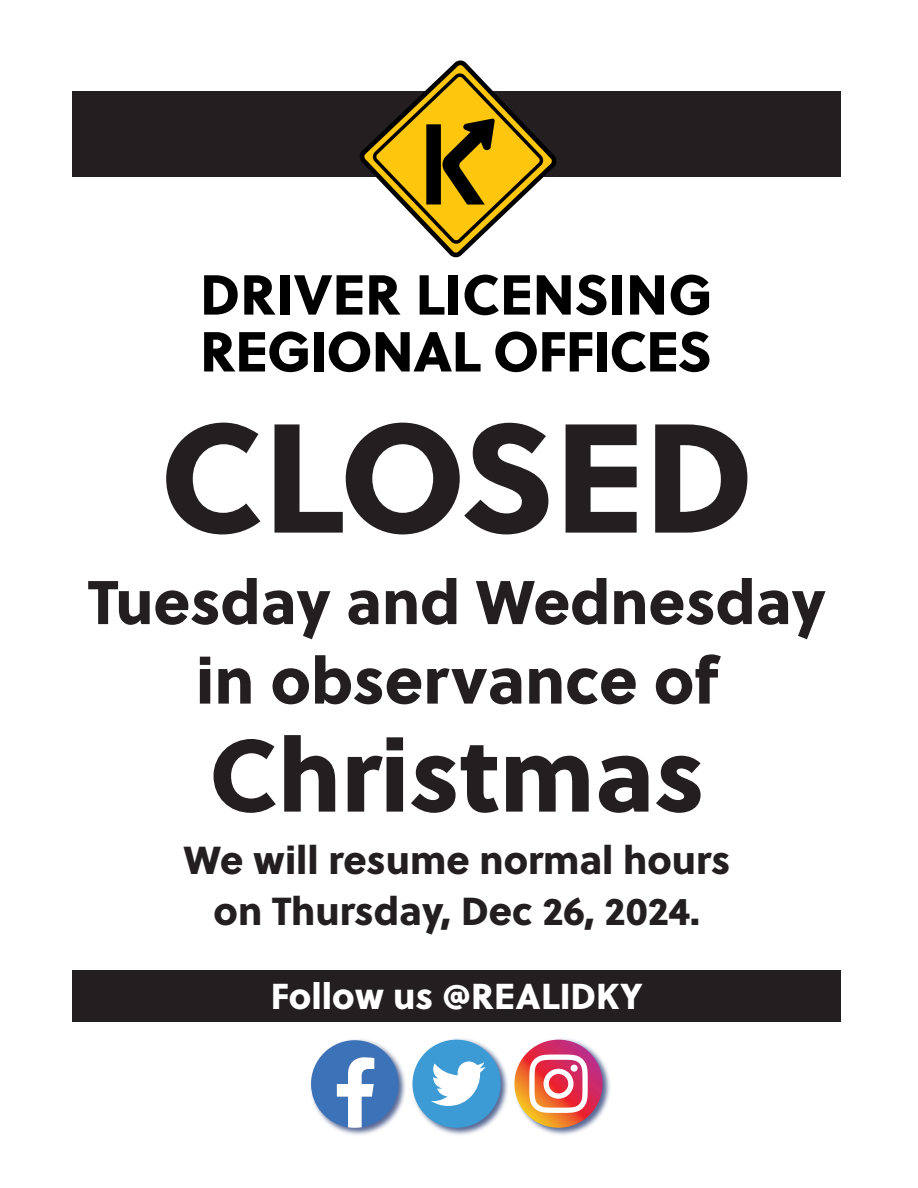
<style>
.page{position:relative;width:918px;height:1188px;background:#fff}
.page>*{position:absolute;margin:0;border:0;box-sizing:border-box;transform-origin:0 0}
.t1{font:154.5px "Soleil Xb";letter-spacing:-.005em;color:#231f20}
.t2{font:102px "Soleil Xb";color:#231f20}
.t3{font:64.5px "Soleil Xb";color:#231f20}
.t4{font:61.5px "Soleil Xb";color:#231f20}
.t5{font:39px/51px "Soleil Xb";color:#231f20;text-align:center}
.t6{font:36px "Soleil Xb";color:#fff}
</style>
<div class="page">
<div style="left:72px;top:970px;width:769px;height:52px;background:#231f20"></div>
<img style="left:334px;top:1038px;width:276px;height:97px">
<svg style="left:514px;top:1040px;width:89px;height:88px;background:#db594e"></svg>
<div style="left:412px;top:1040px;width:89px;height:88px;background:#3c9bd5;border-radius:50%"></div>
<svg style="left:311px;top:1040px;width:88px;height:88px"></svg>
<svg style="left:431px;top:1061px;width:55px;height:45px"></svg>
<svg style="left:529px;top:1055px;width:59px;height:58px"></svg>
<div style="left:571px;top:1065px;width:7px;height:7px;background:#fff;border-radius:50%"></div>
<div style="left:72px;top:91px;width:769px;height:86px;background:#231f20"></div>
<svg style="left:360px;top:60px;width:197px;height:198px"></svg>
<svg style="left:204px;top:275px;width:34px;height:40px"></svg>
<svg style="left:244px;top:275px;width:32px;height:40px"></svg>
<div style="left:281px;top:275px;width:9px;height:40px;background:#000"></div>
<svg style="left:294px;top:275px;width:68px;height:40px"></svg>
<svg style="left:369px;top:275px;width:32px;height:40px"></svg>
<svg style="left:420px;top:275px;width:24px;height:40px"></svg>
<div style="left:449px;top:275px;width:9px;height:40px;background:#000"></div>
<svg style="left:465px;top:275px;width:65px;height:40px"></svg>
<svg style="left:537px;top:275px;width:70px;height:40px"></svg>
<div style="left:613px;top:275px;width:9px;height:40px;background:#000"></div>
<svg style="left:630px;top:275px;width:34px;height:40px"></svg>
<svg style="left:671px;top:275px;width:38px;height:40px"></svg>
<svg style="left:204px;top:331px;width:104px;height:41px"></svg>
<div style="left:314px;top:332px;width:9px;height:39px;background:#000"></div>
<svg style="left:329px;top:331px;width:41px;height:41px"></svg>
<svg style="left:376px;top:332px;width:105px;height:39px"></svg>
<svg style="left:495px;top:331px;width:97px;height:41px"></svg>
<div style="left:597px;top:332px;width:9px;height:39px;background:#000"></div>
<svg style="left:612px;top:331px;width:97px;height:41px"></svg>
<h1 class="t1" style="left:159px;top:356px;width:597px">CLOSED</h1>
<h3 class="t4" style="left:88px;top:554px;width:739px">Tuesday and Wednesday</h3>
<h3 class="t3" style="left:196px;top:630px;width:524px">in observance of</h3>
<h2 class="t2" style="left:209px;top:695px;width:497px">Christmas</h2>
<p class="t5" style="left:183px;top:832px;width:548px">We will resume normal hours on Thursday, Dec 26, 2024.</p>
<p class="t6" style="left:271px;top:968px;width:374px">Follow us @REALIDKY</p>
</div>
